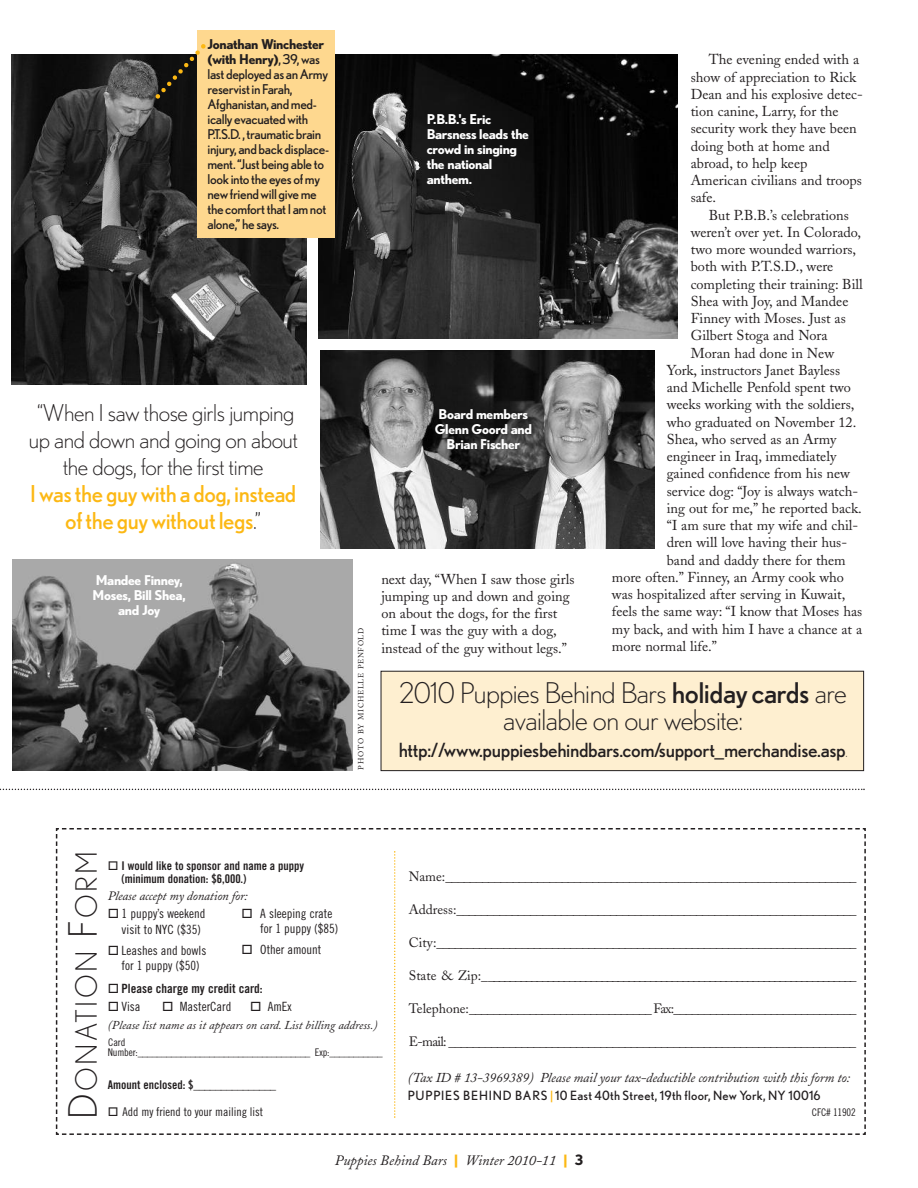
<style>
.page{position:relative;width:918px;height:1188px;background:#fff}
.page>*{position:absolute;margin:0;border:0;box-sizing:border-box;transform-origin:0 0}
.t1{font:300 29.25px "Nobel";letter-spacing:.08em;color:#231f20}
.t2{font:300 28.5px/27px "Nobel";letter-spacing:-.02em;color:#231f20;text-align:center}
.t3{font:300 23.25px/27px "Nobel";letter-spacing:-.02em;color:#231f20;text-align:center}
.t4{font:23.25px/27px "Nobel";letter-spacing:-.02em;color:#fcb814;text-align:center}
.t5{font:19.5px "Nobel";letter-spacing:-.02em;color:#231f20}
.t6{font:14.25px/17.2px "Adobe Caslon";color:#231f20}
.t7{font:italic 14.25px "Adobe Caslon";color:#231f20}
.t8{font:13.5px "Adobe Caslon";color:#231f20}
.t9{font:13.5px/15px "Nobel";letter-spacing:-.025em;color:#231f20}
.t10{font:700 13.5px/15px "Nobel";letter-spacing:-.025em;color:#fff;text-align:center}
.t11{font:italic 13.5px "Adobe Caslon";letter-spacing:-.01em;color:#231f20}
.t12{font:12.75px/15px "Trade Gothic Cond Eighteen";color:#231f20}
.t13{font:12.75px "Nobel";letter-spacing:.02em;color:#231f20}
.t14{font:italic 12.75px "Adobe Caslon";letter-spacing:-.01em;color:#231f20}
.t15{font:12.75px "Trade Gothic Bold Cond Twenty";color:#231f20}
.t16{font:12px/13.5px "Trade Gothic Bold Cond Twenty";color:#231f20}
.t17{font:italic 12px "Adobe Caslon";color:#231f20}
.t18{font:12px "Trade Gothic Cond Eighteen";color:#231f20}
.t19{font:10.5px "Trade Gothic Cond Eighteen";letter-spacing:-.015em;color:#231f20}
.t20{font:7.5px "Adobe Caslon";letter-spacing:.1em;color:#231f20}
.s1{font-weight:700}
.s2{font-weight:300;color:#231f20}
.s3{font-weight:400}
.s4{font-weight:300;font-size:13.5px}
.s5{font-size:39px}
.s6{color:#fcb814}
.s7{font-family:"Nobel";font-weight:700;font-style:normal;color:#fcb814}
.s8{font-family:"Nobel";font-weight:700;font-style:normal}
</style>
<div class="page">
<svg style="left:55px;top:828px;width:811px;height:307px"></svg>
<img style="left:320px;top:350px;width:335px;height:199px">
<img style="left:319px;top:54px;width:358px;height:285px">
<img style="left:12px;top:559px;width:340px;height:212px">
<img style="left:12px;top:54px;width:295px;height:331px">
<svg style="left:0;top:789px;width:865px;height:1px"></svg>
<div style="left:381px;top:671px;width:483px;height:100px;background:#feefd0"></div>
<div style="left:381px;top:671px;width:483px;height:100px;border:1px solid #231f20"></div>
<div style="left:198px;top:30px;width:137px;height:208px;background:#fed88f"></div>
<svg style="left:155px;top:40px;width:51px;height:59px"></svg>
<p class="t9" style="left:207px;top:37px;width:123px"><span class="s1">Jonathan Winchester (with Henry)</span>,39,was lastdeployedas anArmy reservistinFarah,<br>Afghanistan, andmed&shy;icallyevacuatedwith<br>P.T.S.D. ,traumaticbrain injury, andbackdisplace&shy;ment.“Justbeingableto lookintotheeyesofmy newfriendwillgiveme thecomfortthatI amnot alone,”hesays.</p>
<h3 class="t3" style="left:29px;top:400px;width:271px">“When I saw those girls jumping up and down and going on about the dogs, for the first time</h3>
<h3 class="t4" style="left:30px;top:481px;width:268px">Iwasthe guywith a dog, instead ofthe guywithoutlegs<span class="s2">.”</span></h3>
<p class="t10" style="left:93px;top:572px;width:95px">Mandee Finney,<br>Moses, Bill Shea, and Joy</p>
<p class="t20" style="left:358px;top:770px;width:143px;rotate:-90deg">PHOTO BY MICHELLE PENFOLD</p>
<p class="t10" style="left:427px;top:112px;width:104px;text-align:left">P.B.B.'s Eric<br>Barsness leads the crowd in singing the national anthem.</p>
<p class="t10" style="left:435px;top:406px;width:99px">Board members<br>Glenn Goord and<br>Brian Fischer</p>
<p class="t6" style="left:381px;top:572px;width:195px">next day, “When I saw those girls jumping up and down and going on about the dogs, for the first time I was the guy with a dog, instead of the guy without legs.”</p>
<p class="t6" style="left:691px;top:53px;width:174px;text-indent:18px">The evening ended with a show of appreciation to Rick<br>Dean and his explosive detec&shy;tion canine, Larry, for the security work they have been doing both at home and abroad, to help keep<br>American civilians and troops safe.</p>
<p class="t6" style="left:709px;top:208px;width:142px">But P.B.B.’s celebrations</p>
<p class="t6" style="left:691px;top:225px;width:172px">weren’t over yet. In Colorado,</p>
<p class="t6" style="left:691px;top:242px;width:167px">two more wounded warriors,</p>
<p class="t6" style="left:691px;top:260px;width:144px">both with P.T.S.D., were</p>
<p class="t6" style="left:691px;top:277px;width:174px">completing their training: Bill</p>
<p class="t6" style="left:691px;top:294px;width:159px">Shea with Joy, and Mandee</p>
<p class="t6" style="left:691px;top:311px;width:157px">Finney with Moses. Just as</p>
<p class="t6" style="left:691px;top:329px;width:138px">Gilbert Stoga and Nora</p>
<p class="t6" style="left:691px;top:346px;width:145px">Moran had done in New</p>
<p class="t6" style="left:667px;top:363px;width:175px">York, instructors Janet Bayless</p>
<p class="t6" style="left:667px;top:380px;width:186px">and Michelle Penfold spent two</p>
<p class="t6" style="left:667px;top:398px;width:189px">weeks working with the soldiers,</p>
<p class="t6" style="left:667px;top:415px;width:191px">who graduated on November 12.</p>
<p class="t6" style="left:667px;top:432px;width:171px">Shea, who served as an Army</p>
<p class="t6" style="left:667px;top:449px;width:171px">engineer in Iraq, immediately</p>
<p class="t6" style="left:667px;top:467px;width:185px">gained confidence from his new</p>
<p class="t6" style="left:667px;top:484px;width:193px">service dog: “Joy is always watch-</p>
<p class="t6" style="left:667px;top:501px;width:197px">ing out for me,” he reported back.</p>
<p class="t6" style="left:667px;top:518px;width:193px">“I am sure that my wife and chil-</p>
<p class="t6" style="left:667px;top:536px;width:182px">dren will love having their hus-</p>
<p class="t6" style="left:667px;top:553px;width:181px">band and daddy there for them</p>
<p class="t6" style="left:612px;top:570px;width:234px">more often.” Finney, an Army cook who</p>
<p class="t6" style="left:612px;top:587px;width:235px">was hospitalized after serving in Kuwait,</p>
<p class="t6" style="left:612px;top:605px;width:252px">feels the same way: “I know that Moses has</p>
<p class="t6" style="left:612px;top:622px;width:252px">my back, and with him I have a chance at a</p>
<p class="t6" style="left:612px;top:639px;width:106px">more normal life.”</p>
<h2 class="t2" style="left:400px;top:680px;width:449px">2010 Puppies Behind Bars <span class="s3">holiday cards</span> are available on our website:</h2>
<h3 class="t5" style="left:399px;top:739px;width:450px">http://www.puppiesbehindbars.com/support_merchandise.asp<span class="s4">.</span></h3>
<h1 class="t1" style="left:69px;top:1119px;width:269px;rotate:-90deg"><span class="s5">D</span>ONATION <span class="s5">F</span>ORM</h1>
<p class="t16" style="left:122px;top:860px;width:184px;text-indent:-14px">□ I would like to sponsor and name a puppy (minimum donation: $6,000.)</p>
<p class="t14" style="left:108px;top:891px;width:141px">Please accept my donation for:</p>
<p class="t12" style="left:122px;top:906px;width:85px;line-height:16.5px;text-indent:-14px">□ 1 puppy’s weekend visit to NYC ($35)</p>
<p class="t12" style="left:108px;top:944px;width:100px;text-align:center">□ Leashes and bowls for 1 puppy ($50)</p>
<p class="t15" style="left:108px;top:984px;width:156px">□ Please charge my credit card:</p>
<p class="t12" style="left:108px;top:1000px;width:34px">□ Visa</p>
<p class="t12" style="left:162px;top:1000px;width:71px">□ MasterCard</p>
<p class="t12" style="left:250px;top:1000px;width:43px">□ AmEx</p>
<p class="t17" style="left:108px;top:1021px;width:271px">(Please list name as it appears on card. List billing address.)</p>
<p class="t19" style="left:108px;top:1048px;width:276px">Number:____________________________________ Exp:___________</p>
<p class="t16" style="left:108px;top:1079px;width:170px">Amount enclosed: $_______________</p>
<p class="t18" style="left:108px;top:1107px;width:157px">□ Add my friend to your mailing list</p>
<p class="t12" style="left:260px;top:907px;width:79px;text-indent:-19px">□ A sleeping crate for 1 puppy ($85)</p>
<p class="t12" style="left:241px;top:943px;width:82px">□ Other amount</p>
<p class="t19" style="left:108px;top:1039px;width:19px">Card</p>
<p class="t8" style="left:409px;top:871px;width:449px">Name:___________________________________________________________________</p>
<p class="t8" style="left:409px;top:904px;width:449px">Address:_________________________________________________________________</p>
<p class="t8" style="left:409px;top:937px;width:449px">City:_____________________________________________________________________</p>
<p class="t8" style="left:409px;top:970px;width:449px">State &amp; Zip:_____________________________________________________________________</p>
<p class="t8" style="left:409px;top:1003px;width:449px">Telephone:______________________________ Fax:______________________________</p>
<p class="t8" style="left:409px;top:1036px;width:449px">E-mail: ___________________________________________________________________</p>
<p class="t11" style="left:408px;top:1073px;width:444px">(Tax ID # 13-3969389) Please mail your tax-deductible contribution with this form to:</p>
<p class="t13" style="left:408px;top:1088px;width:414px">PUPPIES BEHIND BARS <span class="s6">|</span>10 East 40th Street, 19th floor, New York, NY 10016</p>
<p class="t19" style="left:812px;top:1108px;width:45px">CFC# 11902</p>
<p class="t7" style="left:335px;top:1155px;width:250px">Puppies Behind Bars <span class="s7">|</span> Winter 2010-11 <span class="s7">|</span> <span class="s8">3</span></p>
</div>
